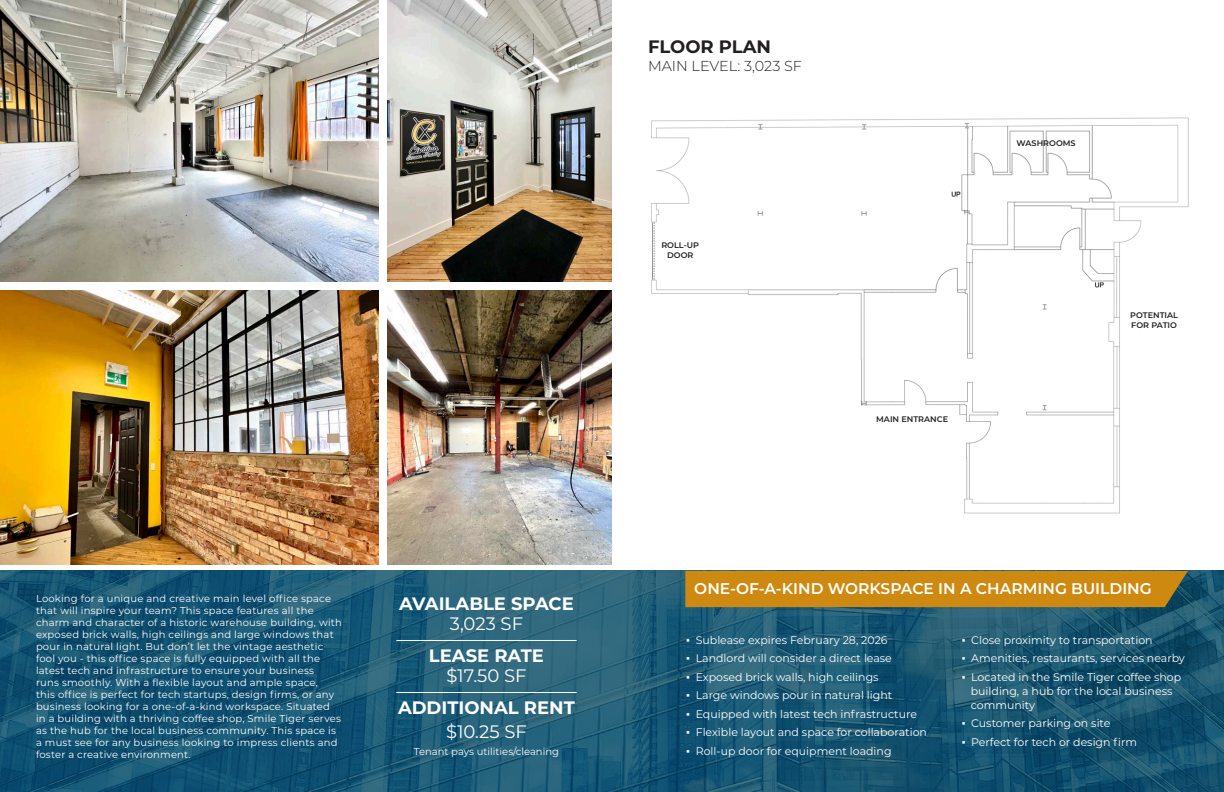
<style>
.page{position:relative;width:1224px;height:792px;background:#fff}
.page>*{position:absolute;margin:0;border:0;box-sizing:border-box;transform-origin:0 0}
.t1{font:700 18px "Montserrat";color:#fff}
.t2{font:18px "Montserrat";color:#fff}
.t3{font:700 18px "Montserrat";color:#231f20}
.t4{font:600 15.5px "Montserrat";color:#fff}
.t5{font:300 14.4px "Montserrat";color:#231f20}
.t6{font:11px/14px "Montserrat";color:#fff}
.t7{font:10px/12px "Montserrat";letter-spacing:.02em;color:#fff}
.t8{font:10px "Montserrat";color:#fff}
.t9{font:600 8.1px "Montserrat";color:#231f20}
.s1{font-family:"Arial"}
</style>
<div class="page">
<img style="left:651px;top:117px;width:538px;height:397px">
<hr style="left:652px;top:222px;width:1px;height:58px;background:#939598">
<svg style="left:654px;top:222px;width:1px;height:58px"></svg>
<svg style="left:0;top:571px;width:1224px;height:221px;background:#1a5773"></svg>
<img style="left:387px;top:290px;width:225px;height:274px">
<img style="left:0;top:290px;width:379px;height:274px">
<img style="left:387px;top:0;width:225px;height:281px">
<img style="left:0;top:0;width:379px;height:281px">
<hr style="left:396px;top:640px;width:181px;height:1px;background:#fff">
<hr style="left:396px;top:692px;width:181px;height:1px;background:#fff">
<div style="left:685px;top:571px;width:503px;height:36px;background:#ce8911"></div>
<p class="t7" style="left:36px;top:592px;width:308px">Looking for a unique and creative main level office space that will inspire your team? This space features all the charm and character of a historic warehouse building, with exposed brick walls, high ceilings and large windows that pour in natural light. But don’t let the vintage aesthetic fool you - this office space is fully equipped with all the latest tech and infrastructure to ensure your business<br>runs smoothly. With a flexible layout and ample space,<br>this office is perfect for tech startups, design firms, or any business looking for a one-of-a-kind workspace. Situated in a building with a thriving coffee shop, Smile Tiger serves as the hub for the local business community. This space is a must see for any business looking to impress clients and foster a creative environment.</p>
<p class="t1" style="left:399px;top:590px;width:176px">AVAILABLE SPACE</p>
<p class="t2" style="left:450px;top:611px;width:75px">3,023 SF</p>
<p class="t1" style="left:429px;top:642px;width:116px">LEASE RATE</p>
<p class="t2" style="left:446px;top:663px;width:82px">$17.50 SF</p>
<p class="t1" style="left:398px;top:694px;width:178px">ADDITIONAL RENT</p>
<p class="t2" style="left:446px;top:719px;width:82px">$10.25 SF</p>
<p class="t8" style="left:414px;top:744px;width:147px">Tenant pays utilities/cleaning</p>
<p class="t3" style="left:648px;top:34px;width:125px">FLOOR PLAN</p>
<p class="t5" style="left:648px;top:57px;width:156px">MAIN LEVEL: 3,023 SF</p>
<p class="t9" style="left:661px;top:239px;width:39px">ROLL-UP</p>
<p class="t9" style="left:667px;top:249px;width:28px">DOOR</p>
<p class="t9" style="left:876px;top:414px;width:73px">MAIN ENTRANCE</p>
<p class="t9" style="left:1017px;top:138px;width:61px">WASHROOMS</p>
<p class="t9" style="left:1130px;top:310px;width:49px">POTENTIAL</p>
<p class="t9" style="left:1131px;top:319px;width:47px">FOR PATIO</p>
<p class="t4" style="left:694px;top:578px;width:459px">ONE-OF-A-KIND WORKSPACE IN A CHARMING BUILDING</p>
<p class="t6" style="left:686px;top:633px;width:203px"><span class="s1">▪</span> Sublease expires February 28, 2026</p>
<p class="t6" style="left:686px;top:651px;width:207px"><span class="s1">▪</span> Landlord will consider a direct lease</p>
<p class="t6" style="left:686px;top:670px;width:194px"><span class="s1">▪</span> Exposed brick walls, high ceilings</p>
<p class="t6" style="left:686px;top:688px;width:208px"><span class="s1">▪</span> Large windows pour in natural light</p>
<p class="t6" style="left:686px;top:707px;width:232px"><span class="s1">▪</span> Equipped with latest tech infrastructure</p>
<p class="t6" style="left:686px;top:725px;width:242px"><span class="s1">▪</span> Flexible layout and space for collaboration</p>
<p class="t6" style="left:686px;top:744px;width:207px"><span class="s1">▪</span> Roll-up door for equipment loading</p>
<p class="t6" style="left:962px;top:633px;width:192px"><span class="s1">▪</span> Close proximity to transportation</p>
<p class="t6" style="left:962px;top:651px;width:225px"><span class="s1">▪</span> Amenities, restaurants, services nearby</p>
<p class="t6" style="left:971px;top:670px;width:212px;text-indent:-9px"><span class="s1">▪</span> Located in the Smile Tiger coffee shop building, a hub for the local business community</p>
<p class="t6" style="left:962px;top:716px;width:150px"><span class="s1">▪</span> Customer parking on site</p>
<p class="t6" style="left:962px;top:735px;width:177px"><span class="s1">▪</span> Perfect for tech or design firm</p>
</div>
